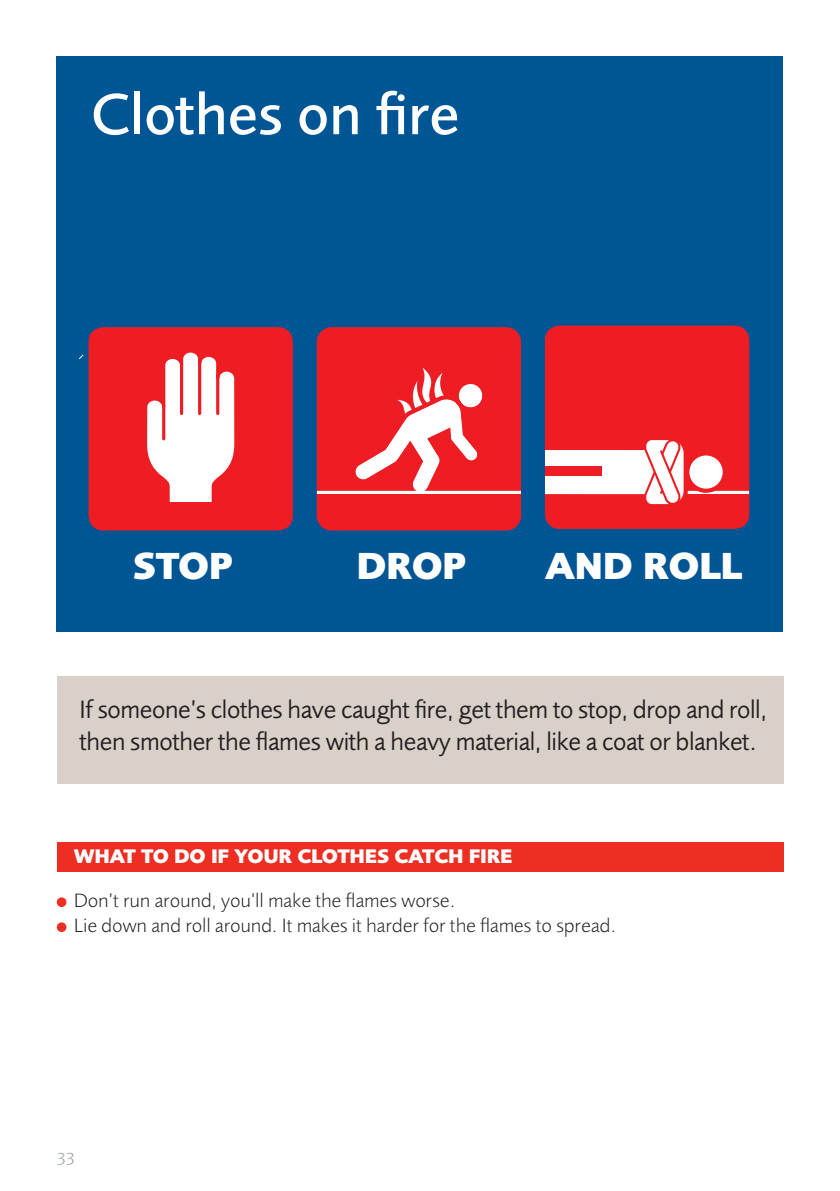
<style>
.page{position:relative;width:840px;height:1191px;background:#fff}
.page>*{position:absolute;margin:0;border:0;box-sizing:border-box;transform-origin:0 0}
.t1{font:500 60px "Foundry Sans";color:#fff}
.t2{font:800 38.4px "Foundry Sans";letter-spacing:-.015em;color:#fff}
.t3{font:900 29.2px "Frutiger";letter-spacing:-.01em;color:#fff}
.t4{font:26px/32px "Foundry Sans";letter-spacing:-.015em;color:#231f20}
.t5{font:300 20px/25px "Foundry Sans";color:#231f20}
.t6{font:800 20px "Foundry Sans";letter-spacing:-.015em;color:#fff}
.t7{font:300 18px "Foundry Sans";color:#959ca1}
</style>
<div class="page">
<div style="left:57px;top:57px;width:725px;height:575px;background:#005595"></div>
<div style="left:57px;top:842px;width:725px;height:29px;background:#ee2e22"></div>
<div style="left:57px;top:897px;width:9px;height:10px;background:#ee2e22;border-radius:50%"></div>
<div style="left:57px;top:922px;width:9px;height:10px;background:#ee2e22;border-radius:50%"></div>
<div style="left:316px;top:327px;width:205px;height:203px;background:#ee1d23;border-radius:15px"></div>
<div style="left:544px;top:325px;width:204px;height:204px;background:#ee1d23;border-radius:15px"></div>
<div style="left:88px;top:327px;width:205px;height:203px;background:#ee1d23;border-radius:15px"></div>
<svg style="left:348px;top:367px;width:141px;height:124px"></svg>
<hr style="left:316px;top:491px;width:205px;height:3px;background:#fff">
<svg style="left:147px;top:352px;width:88px;height:150px"></svg>
<hr style="left:162px;top:407px;width:3px;height:32px;background:#ee1d23">
<hr style="left:216px;top:378px;width:3px;height:35px;background:#ee1d23">
<hr style="left:198px;top:363px;width:3px;height:50px;background:#ee1d23">
<hr style="left:180px;top:365px;width:3px;height:48px;background:#ee1d23">
<hr style="left:544px;top:491px;width:204px;height:3px;background:#fff">
<svg style="left:544px;top:433px;width:184px;height:77px"></svg>
<div style="left:545px;top:466px;width:57px;height:10px;background:#ee1d23"></div>
<div style="left:57px;top:676px;width:725px;height:107px;background:#d8d0c9"></div>
<h1 class="t1" style="left:91px;top:79px;width:370px">Clothes on fire</h1>
<p class="t3" style="left:88px;top:537px;width:72px">STOP!</p>
<p class="t3" style="left:316px;top:537px;width:79px">DROP!</p>
<p class="t3" style="left:544px;top:537px;width:71px">ROLL!</p>
<h2 class="t2" style="left:133px;top:544px;width:101px">STOP</h2>
<h2 class="t2" style="left:356px;top:544px;width:111px">DROP</h2>
<h2 class="t2" style="left:544px;top:544px;width:199px">AND ROLL</h2>
<p class="t4" style="left:79px;top:693px;width:688px">If someone’s clothes have caught fire, get them to stop, drop and roll, then smother the flames with a heavy material, like a coat or blanket.</p>
<p class="t6" style="left:74px;top:845px;width:440px">WHAT TO DO IF YOUR CLOTHES CATCH FIRE</p>
<p class="t5" style="left:74px;top:888px;width:543px">Don’t run around, you’ll make the flames worse.<br>Lie down and roll around. It makes it harder for the flames to spread.</p>
<p class="t7" style="left:57px;top:1148px;width:20px">33</p>
</div>
